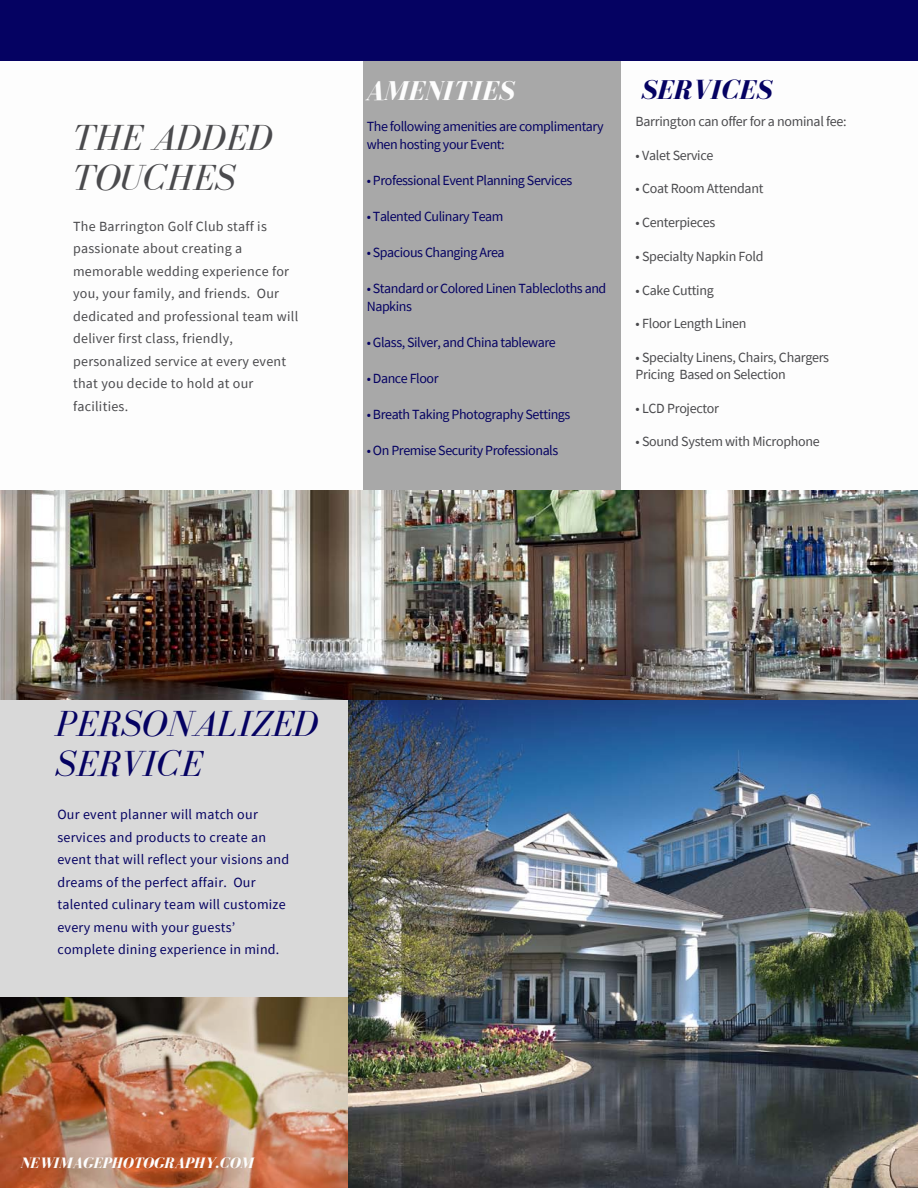
<style>
.page{position:relative;width:918px;height:1188px;background:#fff}
.page>*{position:absolute;margin:0;border:0;box-sizing:border-box;transform-origin:0 0}
.t1{font:italic 37.35px/40.5px "Bodoni FLF";color:#050262}
.t2{font:italic 37.35px/40.5px "Bodoni FLF";color:#4a4a4d}
.t3{font:italic 700 28.05px "Bodoni FLF";color:#fdfdfd}
.t4{font:italic 700 28.05px "Bodoni FLF";color:#050262}
.t5{font:italic 700 15.6px "Bodoni FLF";color:#fdfdfd}
.t6{font:13.95px/18px "Source Sans Pro";letter-spacing:-.03em;color:#050262}
.t7{font:13.95px/22.5px "Source Sans Pro";letter-spacing:.02em;color:#4a4a4d}
.t8{font:13.95px/16.8px "Source Sans Pro";letter-spacing:-.02em;color:#4a4a4d}
.t9{font:13.95px/22.5px "Source Sans Pro";letter-spacing:.02em;color:#050262}
</style>
<div class="page">
<img style="left:0;top:997px;width:349px;height:191px">
<div style="left:0;top:699px;width:351px;height:298px;background:#d9d9d9"></div>
<div style="left:363px;top:52px;width:257px;height:541px;background:#a8a8a8"></div>
<img style="left:349px;top:700px;width:569px;height:488px">
<img style="left:0;top:491px;width:918px;height:209px">
<div style="left:0;top:0;width:918px;height:61px;background:#050262"></div>
<h1 class="t2" style="left:73px;top:117px;width:201px">THE ADDED<br>TOUCHES</h1>
<p class="t7" style="left:73px;top:215px;width:227px">The Barrington Golf Club staff is passionate about creating a memorable wedding experience for you, your family, and friends. Our dedicated and professional team will deliver first class, friendly, personalized service at every event that you decide to hold at our facilities.</p>
<h2 class="t3" style="left:365px;top:76px;width:150px">AMENITIES</h2>
<h2 class="t4" style="left:641px;top:75px;width:132px">SERVICES</h2>
<p class="t6" style="left:367px;top:117px;width:238px">The following amenities are complimentary when hosting your Event:</p>
<p class="t6" style="left:367px;top:171px;width:207px">• Professional Event Planning Services</p>
<p class="t6" style="left:367px;top:207px;width:138px">• Talented Culinary Team</p>
<p class="t6" style="left:367px;top:243px;width:139px">• Spacious Changing Area</p>
<p class="t6" style="left:367px;top:279px;width:241px">• Standard or Colored Linen Tablecloths and<br>Napkins</p>
<p class="t6" style="left:367px;top:333px;width:191px">• Glass, Silver, and China tableware</p>
<p class="t6" style="left:367px;top:369px;width:73px">• Dance Floor</p>
<p class="t6" style="left:367px;top:405px;width:205px">• Breath Taking Photography Settings</p>
<p class="t6" style="left:367px;top:441px;width:193px">• On Premise Security Professionals</p>
<p class="t8" style="left:636px;top:112px;width:213px">Barrington can offer for a nominal fee:</p>
<p class="t8" style="left:636px;top:146px;width:79px">• Valet Service</p>
<p class="t8" style="left:636px;top:180px;width:129px">• Coat Room Attendant</p>
<p class="t8" style="left:636px;top:214px;width:81px">• Centerpieces</p>
<p class="t8" style="left:636px;top:247px;width:129px">• Specialty Napkin Fold</p>
<p class="t8" style="left:636px;top:281px;width:80px">• Cake Cutting</p>
<p class="t8" style="left:636px;top:315px;width:112px">• Floor Length Linen</p>
<p class="t8" style="left:636px;top:349px;width:195px">• Specialty Linens, Chairs, Chargers<br>Pricing Based on Selection</p>
<p class="t8" style="left:636px;top:399px;width:85px">• LCD Projector</p>
<p class="t8" style="left:636px;top:433px;width:186px">• Sound System with Microphone</p>
<h1 class="t1" style="left:55px;top:703px;width:265px">PERSONALIZED<br>SERVICE</h1>
<p class="t9" style="left:57px;top:803px;width:233px">Our event planner will match our services and products to create an event that will reflect your visions and dreams of the perfect affair. Our talented culinary team will customize every menu with your guests’ complete dining experience in mind.</p>
<p class="t5" style="left:20px;top:1155px;width:235px">NEWIMAGEPHOTOGRAPHY.COM</p>
</div>
